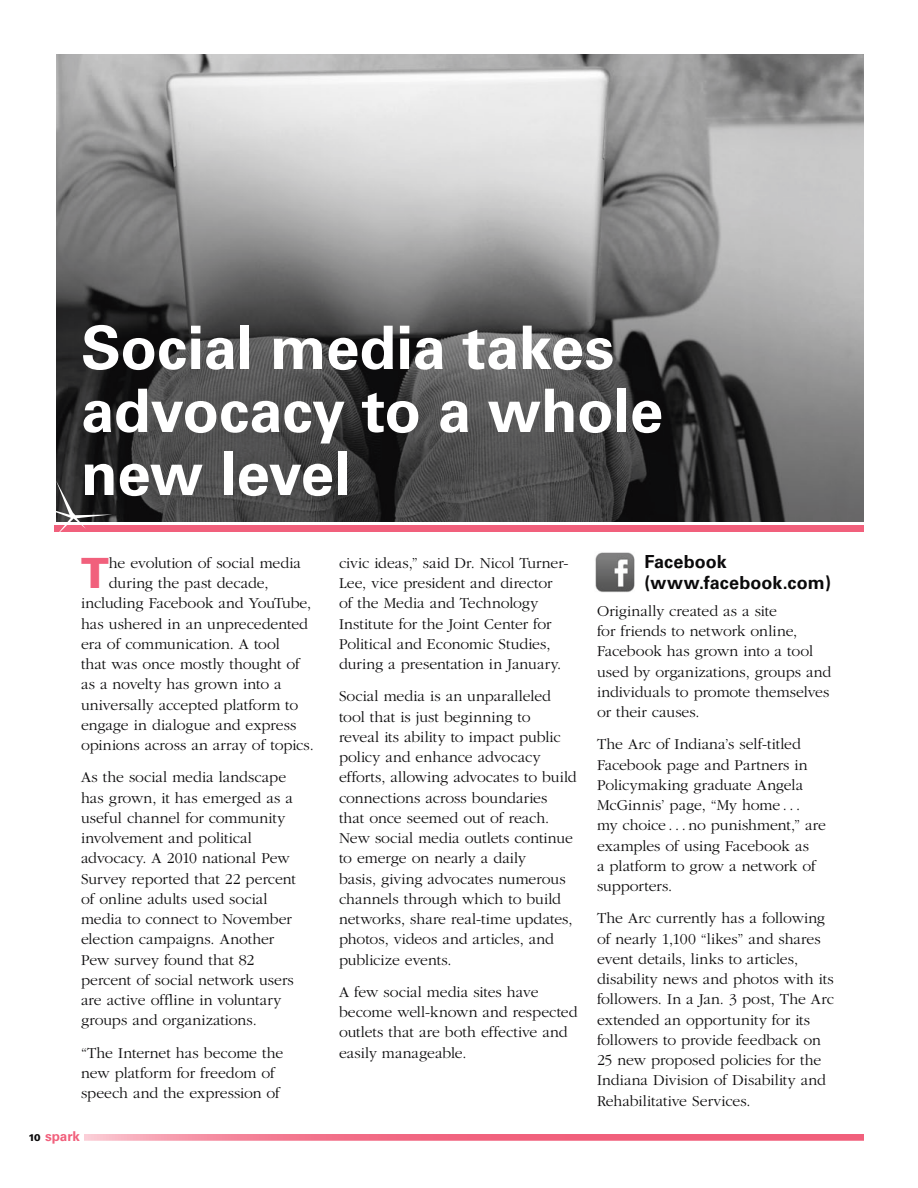
<style>
.page{position:relative;width:918px;height:1188px;background:#fff}
.page>*{position:absolute;margin:0;border:0;box-sizing:border-box;transform-origin:0 0}
.t1{font:700 60px/63px "Univers";letter-spacing:-.005em;color:#fff}
.t2{font:900 41.7px "Univers";color:#f1607c}
.t3{font:700 18px/21.8px "Univers";letter-spacing:.005em;color:#0b0a0b}
.t4{font:300 15.75px/20.2px "Garamond";color:#0b0a0b}
.t5{font:700 13.5px "Univers";letter-spacing:-.005em;color:#f1607c}
.s1{font-weight:900;font-size:9.75px;color:#0b0a0b}
</style>
<div class="page">
<img style="left:57px;top:54px;width:807px;height:468px">
<div style="left:54px;top:525px;width:810px;height:7px;background:#f1607c"></div>
<svg style="left:56px;top:481px;width:56px;height:51px"></svg>
<img style="left:595px;top:552px;width:40px;height:41px">
<svg style="left:84px;top:1134px;width:780px;height:7px;background:#f2778f"></svg>
<h1 class="t1" style="left:81px;top:317px;width:584px">Social media takes advocacy to a whole new level</h1>
<h2 class="t2" style="left:81px;top:547px;width:29px">T</h2>
<p class="t4" style="left:109px;top:553px;width:194px">he evolution of social media</p>
<p class="t4" style="left:109px;top:573px;width:161px">during the past decade,</p>
<p class="t4" style="left:81px;top:593px;width:232px">including Facebook and YouTube,</p>
<p class="t4" style="left:81px;top:614px;width:229px">has ushered in an unprecedented</p>
<p class="t4" style="left:81px;top:634px;width:200px">era of communication. A tool</p>
<p class="t4" style="left:81px;top:654px;width:221px">that was once mostly thought of</p>
<p class="t4" style="left:81px;top:674px;width:202px">as a novelty has grown into a</p>
<p class="t4" style="left:81px;top:695px;width:219px">universally accepted platform to</p>
<p class="t4" style="left:81px;top:715px;width:217px">engage in dialogue and express</p>
<p class="t4" style="left:81px;top:735px;width:234px">opinions across an array of topics.</p>
<p class="t4" style="left:81px;top:768px;width:216px">As the social media landscape has grown, it has emerged as a useful channel for community involvement and political advocacy. A 2010 national Pew<br>Survey reported that 22 percent of online adults used social media to connect to November election campaigns. Another<br>Pew survey found that 82 percent of social network users are active offline in voluntary groups and organizations.</p>
<p class="t4" style="left:81px;top:1043px;width:204px">“The Internet has become the new platform for freedom of speech and the expression of</p>
<p class="t5" style="left:28px;top:1128px;width:53px"><span class="s1">10</span> spark</p>
<p class="t4" style="left:339px;top:553px;width:231px">civic ideas,” said Dr. Nicol Turner-Lee, vice president and director of the Media and Technology Institute for the Joint Center for Political and Economic Studies, during a presentation in January.</p>
<p class="t4" style="left:339px;top:687px;width:239px">Social media is an unparalleled tool that is just beginning to<br>reveal its ability to impact public policy and enhance advocacy efforts, allowing advocates to build connections across boundaries that once seemed out of reach.<br>New social media outlets continue to emerge on nearly a daily<br>basis, giving advocates numerous channels through which to build networks, share real-time updates, photos, videos and articles, and publicize events.</p>
<p class="t4" style="left:339px;top:982px;width:240px">A few social media sites have become well-known and respected outlets that are both effective and easily manageable.</p>
<p class="t3" style="left:644px;top:551px;width:188px">Facebook (www.facebook.com)</p>
<p class="t4" style="left:597px;top:601px;width:236px">Originally created as a site<br>for friends to network online,<br>Facebook has grown into a tool used by organizations, groups and individuals to promote themselves or their causes.</p>
<p class="t4" style="left:597px;top:734px;width:231px">The Arc of Indiana’s self-titled<br>Facebook page and Partners in<br>Policymaking graduate Angela<br>McGinnis’ page, “My home . . .<br>my choice . . . no punishment,” are examples of using Facebook as<br>a platform to grow a network of supporters.</p>
<p class="t4" style="left:597px;top:909px;width:239px">The Arc currently has a following of nearly 1,100 “likes” and shares event details, links to articles, disability news and photos with its followers. In a Jan. 3 post, The Arc extended an opportunity for its followers to provide feedback on 25 new proposed policies for the Indiana Division of Disability and Rehabilitative Services.</p>
</div>
